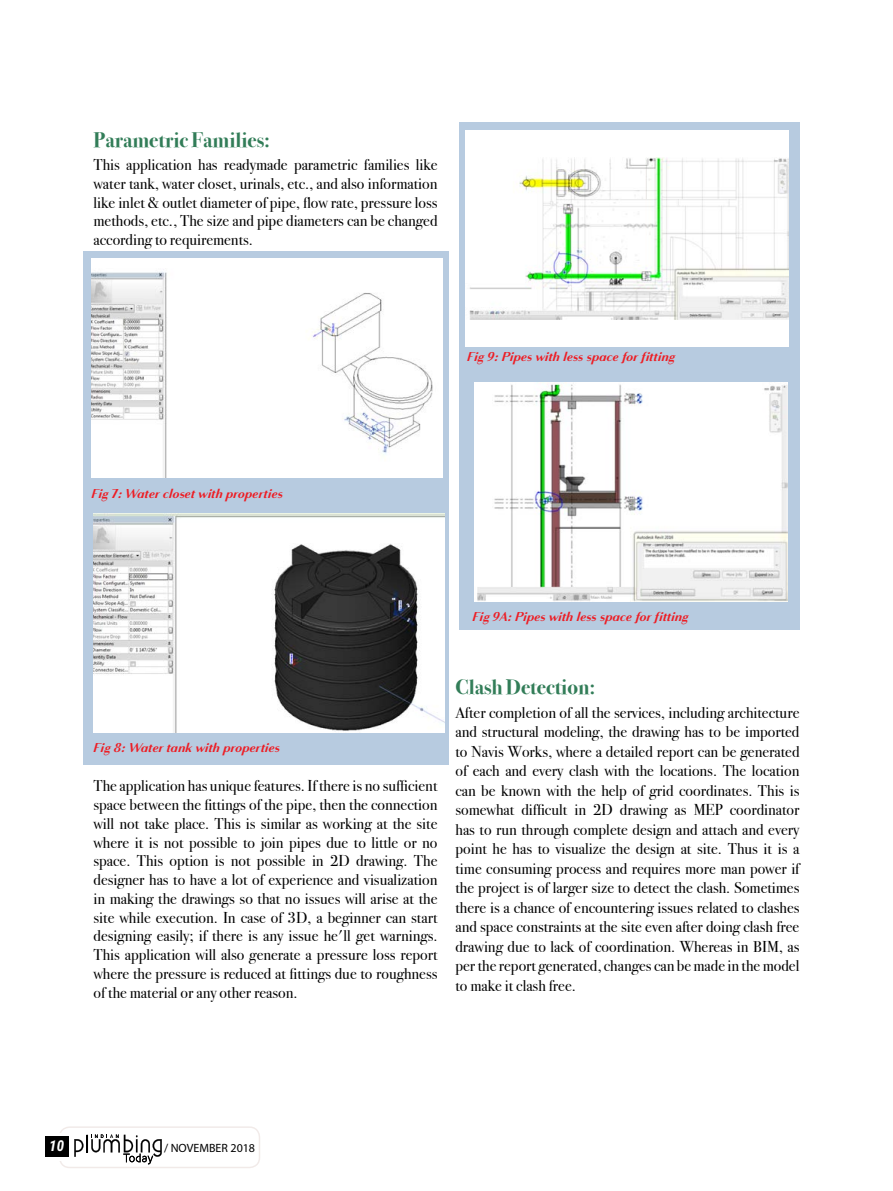
<style>
.page{position:relative;width:893px;height:1191px;background:#fff}
.page>*{position:absolute;margin:0;border:0;box-sizing:border-box;transform-origin:0 0}
.t1{font:700 21px "Bodoni Svty Two ITCTT";color:#327d58}
.t2{font:15.75px/18.8px "Bodoni Svty Two ITCTT";color:#000;text-align:justify}
.t3{font:italic 700 15px "Roboto Condensed";color:#fff}
.t4{font:italic 700 12.75px "Bodoni Sans Text";color:#ed1d24}
.t5{font:12px "Myriad Pro";color:#000}
</style>
<div class="page">
<div style="left:59px;top:1126px;width:201px;height:42px;border:2px solid #8d5443;border-radius:10px"></div>
<svg style="left:55px;top:1133px;width:10px;height:27px"></svg>
<svg style="left:74px;top:1134px;width:88px;height:30px"></svg>
<div style="left:45px;top:1136px;width:24px;height:20px;background:#000"></div>
<div style="left:83px;top:251px;width:366px;height:513px;background:#b7cbe0"></div>
<div style="left:459px;top:122px;width:340px;height:507px;background:#b7cbe0"></div>
<img style="left:91px;top:259px;width:352px;height:218px">
<div style="left:465px;top:131px;width:323px;height:216px;background:#fff"></div>
<img style="left:469px;top:157px;width:319px;height:163px">
<img style="left:94px;top:513px;width:351px;height:219px">
<img style="left:474px;top:382px;width:314px;height:219px">
<h1 class="t1" style="left:94px;top:122px;width:178px">Parametric Families:</h1>
<p class="t2" style="left:94px;top:154px;width:345px">This application has readymade parametric families like water tank, water closet, urinals, etc., and also information like inlet &amp; outlet diameter of pipe, flow rate, pressure loss methods, etc., The size and pipe diameters can be changed according to requirements.</p>
<p class="t4" style="left:467px;top:349px;width:209px">Fig 9: Pipes with less space for fitting</p>
<p class="t4" style="left:91px;top:486px;width:193px">Fig 7: Water closet with properties</p>
<p class="t4" style="left:472px;top:610px;width:217px">Fig 9A: Pipes with less space for fitting</p>
<p class="t4" style="left:94px;top:740px;width:188px">Fig 8: Water tank with properties</p>
<p class="t2" style="left:94px;top:775px;width:345px">The application has unique features. If there is no sufficient space between the fittings of the pipe, then the connection will not take place. This is similar as working at the site where it is not possible to join pipes due to little or no space. This option is not possible in 2D drawing. The designer has to have a lot of experience and visualization in making the drawings so that no issues will arise at the site while execution. In case of 3D, a beginner can start designing easily; if there is any issue he'll get warnings.<br>This application will also generate a pressure loss report where the pressure is reduced at fittings due to roughness of the material or any other reason.</p>
<h1 class="t1" style="left:455px;top:669px;width:141px">Clash Detection:</h1>
<p class="t2" style="left:455px;top:701px;width:345px;line-height:19.5px">After completion of all the services, including architecture and structural modeling, the drawing has to be imported to Navis Works, where a detailed report can be generated of each and every clash with the locations. The location can be known with the help of grid coordinates. This is somewhat difficult in 2D drawing as MEP coordinator has to run through complete design and attach and every point he has to visualize the design at site. Thus it is a time consuming process and requires more man power if the project is of larger size to detect the clash. Sometimes there is a chance of encountering issues related to clashes and space constraints at the site even after doing clash free drawing due to lack of coordination. Whereas in BIM, as per the report generated, changes can be made in the model to make it clash free.</p>
<p class="t3" style="left:49px;top:1135px;width:16px">10</p>
<p class="t5" style="left:164px;top:1140px;width:93px">/ NOVEMBER 2018</p>
</div>
